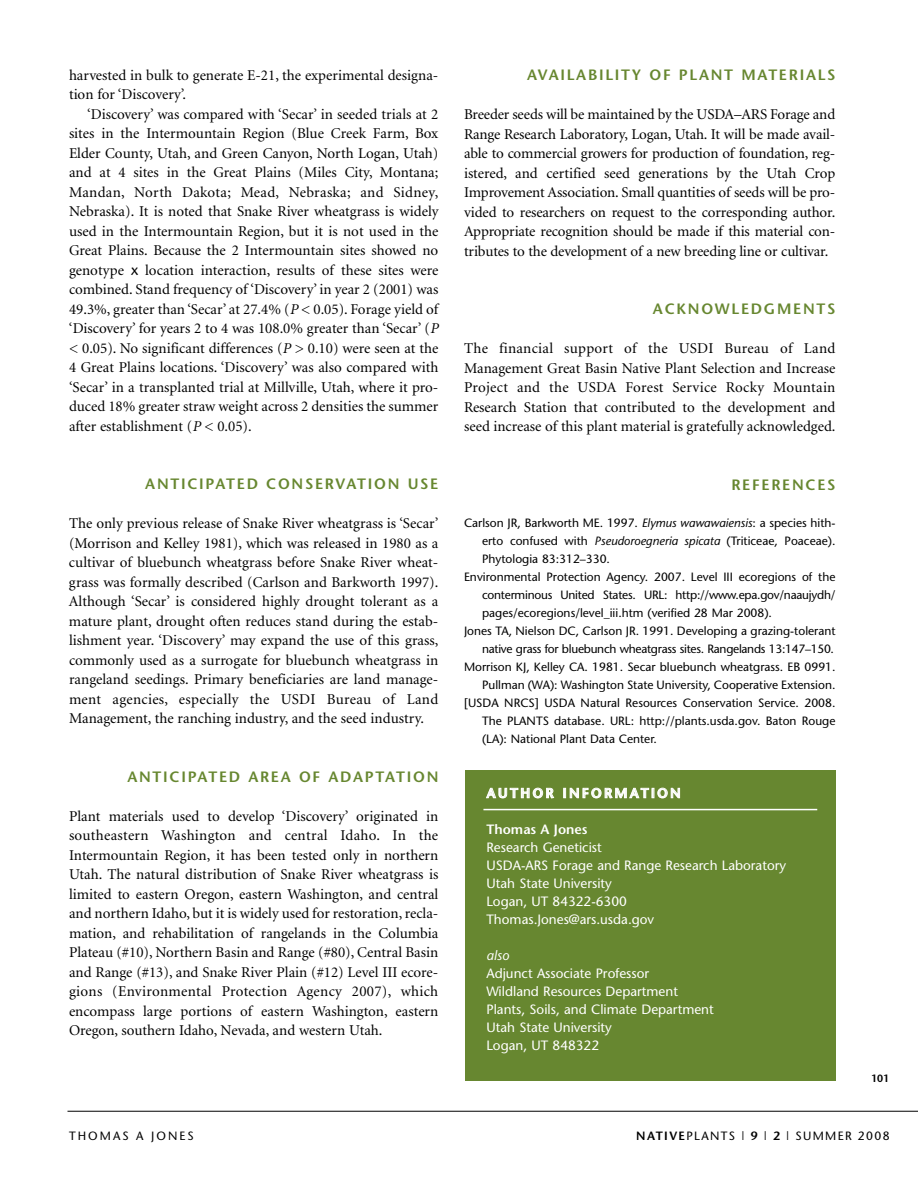
<style>
.page{position:relative;width:918px;height:1188px;background:#fff}
.page>*{position:absolute;margin:0;border:0;box-sizing:border-box;transform-origin:0 0}
.t1{font:15px/19.5px "Minion";color:#000;text-align:justify}
.t2{font:600 15px "Stone Sans";letter-spacing:.115em;color:#678730}
.t3{font:13.5px/18px "Stone Sans";color:#fff}
.t4{font:600 13.5px "Stone Sans";letter-spacing:.165em;color:#fff}
.t5{font:600 13.5px "Stone Sans";color:#fff}
.t6{font:italic 13.5px "Stone Sans";color:#fff}
.t7{font:12px "Stone Sans";color:#000}
.t8{font:12px "Stone Sans";letter-spacing:-.025em;color:#000}
.t9{font:12px "Stone Sans";letter-spacing:-.02em;color:#000}
.t10{font:12px "Stone Sans";letter-spacing:.115em;color:#000}
.t11{font:12px "Stone Sans";letter-spacing:.17em;color:#000}
.t12{font:600 10.5px "Stone Sans";color:#000}
.s1{font-family:"Stone Sans"}
.s2{font-style:italic}
.s3{font-weight:600}
</style>
<div class="page">
<hr style="left:68px;top:1111px;width:850px;height:1px;background:#000">
<div style="left:465px;top:770px;width:371px;height:311px;background:#678730"></div>
<hr style="left:483px;top:809px;width:334px;height:1px;background:#fff">
<p class="t1" style="left:69px;top:66px;width:371px">harvested in bulk to generate E-21, the experimental designa&shy;tion for ‘Discovery’.</p>
<p class="t1" style="left:69px;top:105px;width:371px;text-indent:18px">‘Discovery’ was compared with ‘Secar’ in seeded trials at 2 sites in the Intermountain Region (Blue Creek Farm, Box Elder County, Utah, and Green Canyon, North Logan, Utah) and at 4 sites in the Great Plains (Miles City, Montana; Mandan, North Dakota; Mead, Nebraska; and Sidney, Nebraska). It is noted that Snake River wheatgrass is widely used in the Intermountain Region, but it is not used in the Great Plains. Because the 2 Intermountain sites showed no genotype <span class="s1">x</span> location interaction, results of these sites were combined. Stand frequency of ‘Discovery’ in year 2 (2001) was 49.3%, greater than ‘Secar’ at 27.4% (<span class="s2">P</span> &lt; 0.05). Forage yield of ‘Discovery’ for years 2 to 4 was 108.0% greater than ‘Secar’ (<span class="s2">P </span>&lt; 0.05). No significant differences (<span class="s2">P</span> &gt; 0.10) were seen at the 4 Great Plains locations. ‘Discovery’ was also compared with ‘Secar’ in a transplanted trial at Millville, Utah, where it pro&shy;duced 18% greater straw weight across 2 densities the summer after establishment (<span class="s2">P</span> &lt; 0.05).</p>
<p class="t2" style="left:145px;top:478px;width:295px">ANTICIPATED CONSERVATION USE</p>
<p class="t1" style="left:69px;top:515px;width:371px">The only previous release of Snake River wheatgrass is ‘Secar’ (Morrison and Kelley 1981), which was released in 1980 as a cultivar of bluebunch wheatgrass before Snake River wheat&shy;grass was formally described (Carlson and Barkworth 1997).<br>Although ‘Secar’ is considered highly drought tolerant as a mature plant, drought often reduces stand during the estab&shy;lishment year. ‘Discovery’ may expand the use of this grass, commonly used as a surrogate for bluebunch wheatgrass in rangeland seedings. Primary beneficiaries are land manage&shy;ment agencies, especially the USDI Bureau of Land Management, the ranching industry, and the seed industry.</p>
<p class="t2" style="left:127px;top:771px;width:312px">ANTICIPATED AREA OF ADAPTATION</p>
<p class="t1" style="left:69px;top:807px;width:371px">Plant materials used to develop ‘Discovery’ originated in southeastern Washington and central Idaho. In the Intermountain Region, it has been tested only in northern Utah. The natural distribution of Snake River wheatgrass is limited to eastern Oregon, eastern Washington, and central and northern Idaho, but it is widely used for restoration, recla&shy;mation, and rehabilitation of rangelands in the Columbia Plateau (#10), Northern Basin and Range (#80), Central Basin and Range (#13), and Snake River Plain (#12) Level III ecore&shy;gions (Environmental Protection Agency 2007), which encompass large portions of eastern Washington, eastern Oregon, southern Idaho, Nevada, and western Utah.</p>
<p class="t2" style="left:527px;top:69px;width:310px">AVAILABILITY OF PLANT MATERIALS</p>
<p class="t1" style="left:464px;top:106px;width:373px">Breeder seeds will be maintained by the USDA–ARS Forage and Range Research Laboratory, Logan, Utah. It will be made avail&shy;able to commercial growers for production of foundation, reg&shy;istered, and certified seed generations by the Utah Crop Improvement Association. Small quantities of seeds will be pro&shy;vided to researchers on request to the corresponding author.<br>Appropriate recognition should be made if this material con&shy;tributes to the development of a new breeding line or cultivar.</p>
<p class="t2" style="left:653px;top:303px;width:184px">ACKNOWLEDGMENTS</p>
<p class="t1" style="left:464px;top:340px;width:373px">The financial support of the USDI Bureau of Land Management Great Basin Native Plant Selection and Increase Project and the USDA Forest Service Rocky Mountain Research Station that contributed to the development and seed increase of this plant material is gratefully acknowledged.</p>
<p class="t2" style="left:731px;top:478px;width:106px">REFERENCES</p>
<p class="t7" style="left:464px;top:518px;width:373px">Carlson JR, Barkworth ME. 1997. <span class="s2">Elymus wawawaiensis</span>: a species hith-</p>
<p class="t7" style="left:482px;top:536px;width:355px">erto confused with <span class="s2">Pseudoroegneria spicata</span> (Triticeae, Poaceae).</p>
<p class="t7" style="left:482px;top:554px;width:129px">Phytologia 83:312–330.</p>
<p class="t7" style="left:464px;top:572px;width:373px">Environmental Protection Agency. 2007. Level III ecoregions of the</p>
<p class="t9" style="left:482px;top:590px;width:355px">conterminous United States. URL: http://www.epa.gov/naaujydh/</p>
<p class="t7" style="left:482px;top:608px;width:291px">pages/ecoregions/level_iii.htm (verified 28 Mar 2008).</p>
<p class="t7" style="left:464px;top:626px;width:373px">Jones TA, Nielson DC, Carlson JR. 1991. Developing a grazing-tolerant</p>
<p class="t8" style="left:482px;top:644px;width:353px">native grass for bluebunch wheatgrass sites. Rangelands 13:147–150.</p>
<p class="t7" style="left:464px;top:662px;width:373px">Morrison KJ, Kelley CA. 1981. Secar bluebunch wheatgrass. EB 0991.</p>
<p class="t7" style="left:482px;top:680px;width:355px">Pullman (WA): Washington State University, Cooperative Extension.</p>
<p class="t7" style="left:464px;top:698px;width:373px">[USDA NRCS] USDA Natural Resources Conservation Service. 2008.</p>
<p class="t7" style="left:482px;top:716px;width:355px">The PLANTS database. URL: http://plants.usda.gov. Baton Rouge</p>
<p class="t7" style="left:482px;top:734px;width:176px">(LA): National Plant Data Center.</p>
<p class="t4" style="left:487px;top:788px;width:196px">AUTHOR INFORMATION</p>
<p class="t5" style="left:486px;top:824px;width:103px">Thomas A Jones</p>
<p class="t3" style="left:486px;top:840px;width:301px">Research Geneticist<br>USDA-ARS Forage and Range Research Laboratory<br>Utah State University<br>Logan, UT 84322-6300<br>Thomas.Jones@ars.usda.gov</p>
<p class="t6" style="left:486px;top:950px;width:24px">also</p>
<p class="t3" style="left:486px;top:966px;width:229px">Adjunct Associate Professor<br>Wildland Resources Department<br>Plants, Soils, and Climate Department<br>Utah State University<br>Logan, UT 848322</p>
<p class="t12" style="left:871px;top:1074px;width:20px">101</p>
<p class="t11" style="left:69px;top:1131px;width:126px">THOMAS A JONES</p>
<p class="t10" style="left:636px;top:1131px;width:255px"><span class="s3">NATIVE</span>PLANTS | <span class="s3">9</span> | <span class="s3">2</span> | SUMMER 2008</p>
</div>
